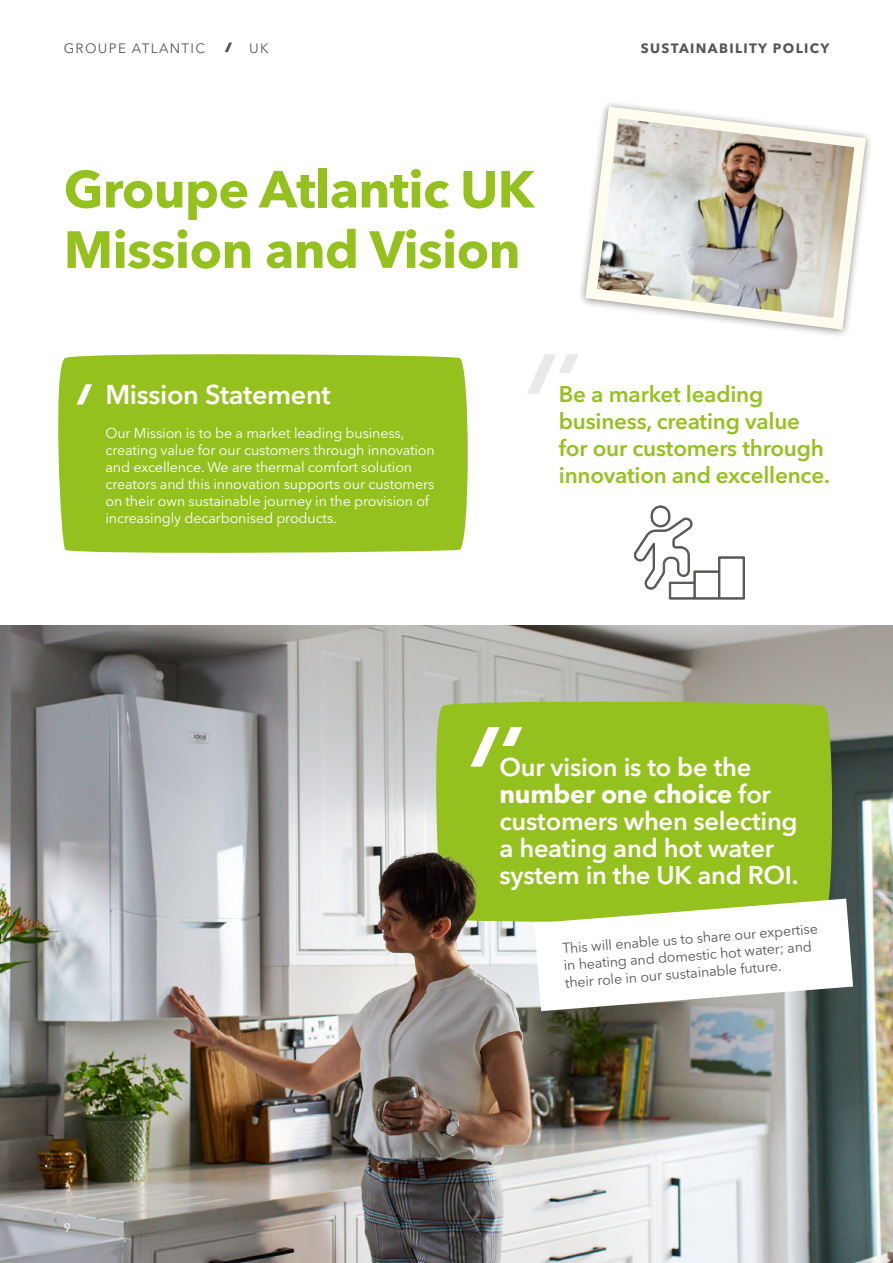
<style>
.page{position:relative;width:893px;height:1263px;background:#fff}
.page>*{position:absolute;margin:0;border:0;box-sizing:border-box;transform-origin:0 0}
.t1{font:700 51.75px/60.3px "Avenir Next LT Pro";letter-spacing:-.01em;color:#95c11f}
.t2{font:600 27px "Avenir Next LT Pro";letter-spacing:-.01em;color:#fff}
.t3{font:600 25.5px/27px "Avenir Next LT Pro";letter-spacing:-.01em;color:#fff}
.t4{font:600 22.5px/27px "Avenir Next LT Pro";letter-spacing:-.01em;color:#95c11f}
.t5{font:14.25px/17.1px "Avenir Next LT Pro";letter-spacing:-.01em;color:#fff}
.t6{font:14.25px/17.1px "Avenir Next LT Pro";color:#575756}
.t7{font:700 13.5px "Avenir Next LT Pro";letter-spacing:.1em;color:#575756}
.t8{font:13.5px "Avenir Next LT Pro";letter-spacing:.1em;color:#575756}
.t9{font:12px "Avenir Next LT Pro";color:#fff}
.s1{font-weight:700}
</style>
<div class="page">
<svg style="left:225px;top:43px;width:7px;height:9px"></svg>
<img style="left:0;top:625px;width:893px;height:638px">
<div style="left:58px;top:354px;width:410px;height:199px;background:#95c11f"></div>
<svg style="left:77px;top:384px;width:15px;height:20px"></svg>
<div style="left:430px;top:699px;width:405px;height:199px;background:#95c11f"></div>
<svg style="left:471px;top:727px;width:51px;height:39px"></svg>
<svg style="left:543px;top:898px;width:310px;height:113px"></svg>
<img style="left:299px;top:815px;width:244px;height:221px">
<svg style="left:527px;top:354px;width:51px;height:40px"></svg>
<svg style="left:580px;top:103px;width:290px;height:232px"></svg>
<svg style="left:634px;top:505px;width:111px;height:94px"></svg>
<p class="t8" style="left:64px;top:40px;width:143px">GROUPE ATLANTIC</p>
<p class="t8" style="left:249px;top:40px;width:21px">UK</p>
<p class="t7" style="left:641px;top:40px;width:190px">SUSTAINABILITY POLICY</p>
<h1 class="t1" style="left:64px;top:159px;width:472px">Groupe Atlantic UK<br>Mission and Vision</h1>
<h2 class="t2" style="left:105px;top:378px;width:227px">Mission Statement</h2>
<p class="t5" style="left:105px;top:424px;width:331px">Our Mission is to be a market leading business, creating value for our customers through innovation and excellence. We are thermal comfort solution creators and this innovation supports our customers on their own sustainable journey in the provision of increasingly decarbonised products.</p>
<h3 class="t4" style="left:559px;top:381px;width:272px">Be a market leading business, creating value for our customers through innovation and excellence.</h3>
<p class="t9" style="left:64px;top:1220px;width:8px">9</p>
<h3 class="t3" style="left:499px;top:753px;width:300px">Our vision is to be the <span class="s1">number one choice</span> for customers when selecting a heating and hot water system in the UK and ROI.</h3>
<p class="t6" style="left:561px;top:941px;width:258px;rotate:-5deg">This will enable us to share our expertise in heating and domestic hot water; and their role in our sustainable future.</p>
</div>
